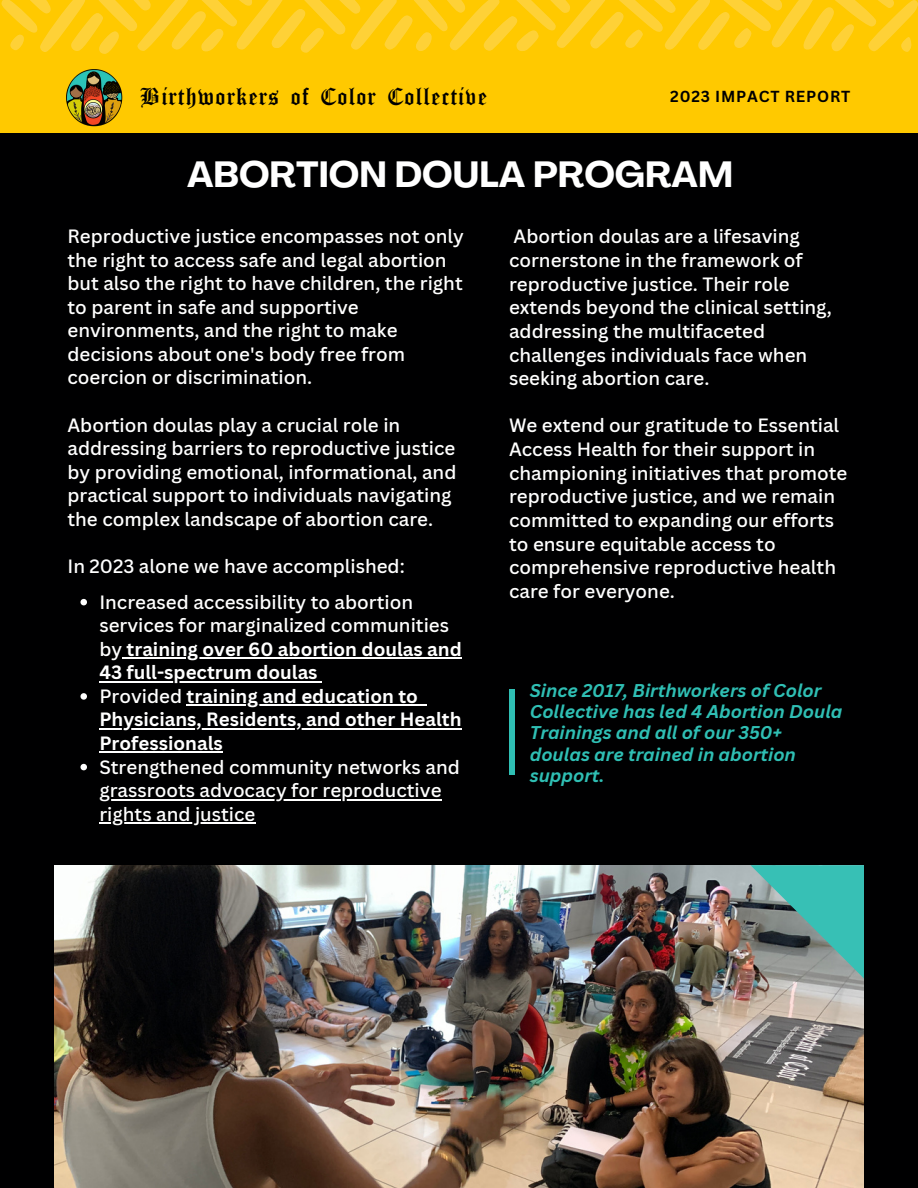
<style>
.page{position:relative;width:918px;height:1188px;background:#000001}
.page>*{position:absolute;margin:0;border:0;box-sizing:border-box;transform-origin:0 0}
.t1{font:700 36px "Agrandir";color:#fff}
.t2{font:500 18.75px/23.5px "Canva Sans";color:#fff}
.t3{font:700 18.75px/23.5px "Canva Sans";color:#fff}
.t4{font:italic 700 18px/21.3px "Canva Sans";color:#2fbfb4}
.t5{font:18px "Old English Five";letter-spacing:.05em;color:#000}
.t6{font:700 15.6px "Canva Sans";letter-spacing:.05em;color:#000}
.s1{font-weight:700}
.s2{font-weight:500}
</style>
<div class="page">
<div style="left:0;top:0;width:918px;height:132px;background:#ffc900"></div>
<img style="left:54px;top:865px;width:810px;height:323px">
<svg style="left:750px;top:865px;width:114px;height:114px;background:#5b9f99"></svg>
<img style="left:66px;top:69px;width:57px;height:58px">
<svg style="left:81px;top:599px;width:6px;height:6px"></svg>
<hr style="left:122px;top:657px;width:340px;height:2px;background:#fff">
<hr style="left:99px;top:681px;width:219px;height:2px;background:#fff">
<svg style="left:81px;top:693px;width:6px;height:7px"></svg>
<hr style="left:187px;top:705px;width:231px;height:1px;background:#fff">
<hr style="left:99px;top:728px;width:363px;height:2px;background:#fff">
<hr style="left:99px;top:752px;width:124px;height:1px;background:#fff">
<svg style="left:81px;top:764px;width:6px;height:6px"></svg>
<hr style="left:99px;top:799px;width:343px;height:1px;background:#fff">
<hr style="left:99px;top:822px;width:156px;height:2px;background:#fff">
<div style="left:509px;top:689px;width:6px;height:86px;background:#2fbfb4"></div>
<svg style="left:1px;top:0;width:917px;height:53px"></svg>
<p class="t5" style="left:140px;top:89px;width:349px">Birthworkers of Color Collective</p>
<p class="t6" style="left:670px;top:85px;width:182px">2023 IMPACT REPORT</p>
<p class="t1" style="left:187px;top:160px;width:547px">ABORTION DOULA PROGRAM</p>
<p class="t2" style="left:68px;top:224px;width:398px">Reproductive justice encompasses not only the right to access safe and legal abortion but also the right to have children, the right to parent in safe and supportive environments, and the right to make decisions about one's body free from coercion or discrimination.</p>
<p class="t2" style="left:68px;top:412px;width:390px">Abortion doulas play a crucial role in addressing barriers to reproductive justice by providing emotional, informational, and practical support to individuals navigating the complex landscape of abortion care.</p>
<p class="t2" style="left:68px;top:554px;width:339px">In 2023 alone we have accomplished:</p>
<p class="t2" style="left:99px;top:590px;width:364px">Increased accessibility to abortion services for marginalized communities by <span class="s1">training over 60 abortion doulas and 43 full-spectrum doulas</span></p>
<p class="t3" style="left:99px;top:684px;width:364px"><span class="s2">Provided</span> training and education to<br>Physicians, Residents, and other Health<br>Professionals</p>
<p class="t2" style="left:99px;top:755px;width:362px">Strengthened community networks and grassroots advocacy for reproductive rights and justice</p>
<p class="t2" style="left:509px;top:224px;width:324px">Abortion doulas are a lifesaving cornerstone in the framework of reproductive justice. Their role extends beyond the clinical setting, addressing the multifaceted challenges individuals face when seeking abortion care.</p>
<p class="t2" style="left:509px;top:413px;width:340px">We extend our gratitude to Essential Access Health for their support in championing initiatives that promote reproductive justice, and we remain committed to expanding our efforts to ensure equitable access to comprehensive reproductive health care for everyone.</p>
<p class="t4" style="left:530px;top:679px;width:314px">Since 2017, Birthworkers of Color<br>Collective has led 4 Abortion Doula<br>Trainings and all of our 350+ doulas are trained in abortion support.</p>
</div>
